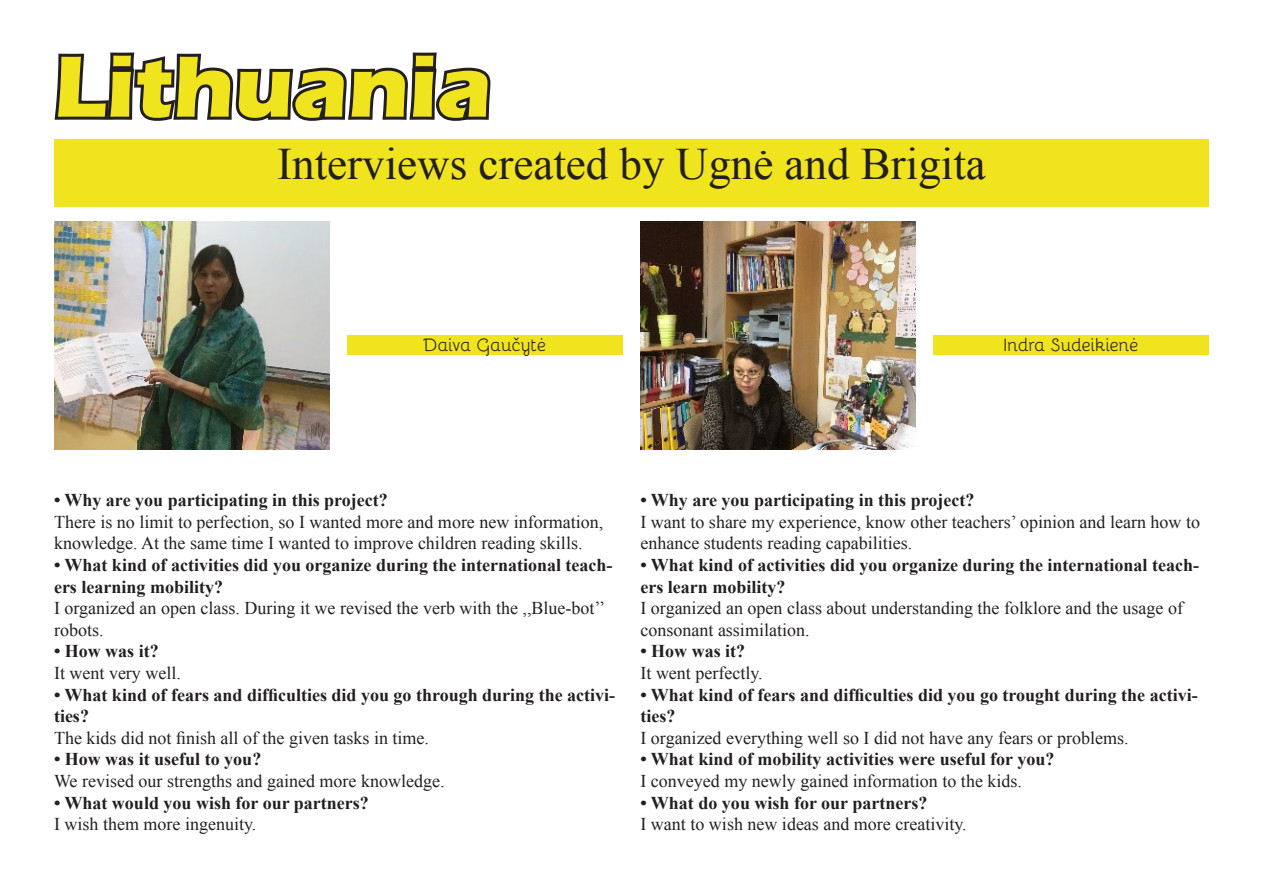
<style>
.page{position:relative;width:1263px;height:893px;background:#fff}
.page>*{position:absolute;margin:0;border:0;box-sizing:border-box;transform-origin:0 0}
.t1{font:700 90px "Eras ITC";color:#f0e41f}
.t2{font:45px "Times New Roman";color:#231f20}
.t3{font:18px/21.6px "Times New Roman";color:#231f20}
.t4{font:700 18px/21.6px "Times New Roman";color:#231f20}
.t5{font:18px "Bellota";letter-spacing:-.02em;color:#231f20}
</style>
<div class="page">
<img style="left:54px;top:312px;width:275px;height:137px">
<div style="left:347px;top:335px;width:275px;height:20px;background:#f0e41f"></div>
<svg style="left:54px;top:52px;width:437px;height:260px"></svg>
<div style="left:54px;top:139px;width:1155px;height:68px;background:#f0e41f"></div>
<img style="left:640px;top:221px;width:276px;height:228px">
<div style="left:934px;top:335px;width:275px;height:20px;background:#f0e41f"></div>
<p class="t1" style="left:54px;top:35px;width:439px">Lithuania</p>
<p class="t2" style="left:277px;top:132px;width:710px">Interviews created by Ugnė and Brigita</p>
<p class="t5" style="left:423px;top:331px;width:125px">Daiva Gaučytė</p>
<p class="t5" style="left:1004px;top:331px;width:136px">Indra Sudeikienė</p>
<p class="t4" style="left:54px;top:489px;width:335px">• Why are you participating in this project?</p>
<p class="t3" style="left:54px;top:510px;width:551px">There is no limit to perfection, so I wanted more and more new information, knowledge. At the same time I wanted to improve children reading skills.</p>
<p class="t4" style="left:54px;top:554px;width:560px">• What kind of activities did you organize during the international teach&shy;ers learning mobility?</p>
<p class="t3" style="left:54px;top:597px;width:553px">I organized an open class. During it we revised the verb with the ,,Blue-bot’’ robots.</p>
<p class="t4" style="left:54px;top:640px;width:106px">• How was it?</p>
<p class="t3" style="left:54px;top:662px;width:128px">It went very well.</p>
<p class="t4" style="left:54px;top:683px;width:563px">• What kind of fears and difficulties did you go through during the activi&shy;ties?</p>
<p class="t3" style="left:54px;top:726px;width:377px">The kids did not finish all of the given tasks in time.</p>
<p class="t4" style="left:54px;top:748px;width:209px">• How was it useful to you?</p>
<p class="t3" style="left:54px;top:770px;width:392px">We revised our strengths and gained more knowledge.</p>
<p class="t4" style="left:54px;top:791px;width:316px">• What would you wish for our partners?</p>
<p class="t3" style="left:54px;top:813px;width:204px">I wish them more ingenuity.</p>
<p class="t4" style="left:640px;top:489px;width:335px">• Why are you participating in this project?</p>
<p class="t3" style="left:640px;top:510px;width:561px">I want to share my experience, know other teachers’ opinion and learn how to enhance students reading capabilities.</p>
<p class="t4" style="left:640px;top:554px;width:560px">• What kind of activities did you organize during the international teach&shy;ers learn mobility?</p>
<p class="t3" style="left:640px;top:597px;width:544px">I organized an open class about understanding the folklore and the usage of consonant assimilation.</p>
<p class="t4" style="left:640px;top:640px;width:106px">• How was it?</p>
<p class="t3" style="left:640px;top:662px;width:124px">It went perfectly.</p>
<p class="t4" style="left:640px;top:683px;width:559px">• What kind of fears and difficulties did you go trought during the activi&shy;ties?</p>
<p class="t3" style="left:640px;top:726px;width:490px">I organized everything well so I did not have any fears or problems.</p>
<p class="t4" style="left:640px;top:748px;width:415px">• What kind of mobility activities were useful for you?</p>
<p class="t3" style="left:640px;top:770px;width:383px">I conveyed my newly gained information to the kids.</p>
<p class="t4" style="left:640px;top:791px;width:288px">• What do you wish for our partners?</p>
<p class="t3" style="left:640px;top:813px;width:328px">I want to wish new ideas and more creativity.</p>
</div>
